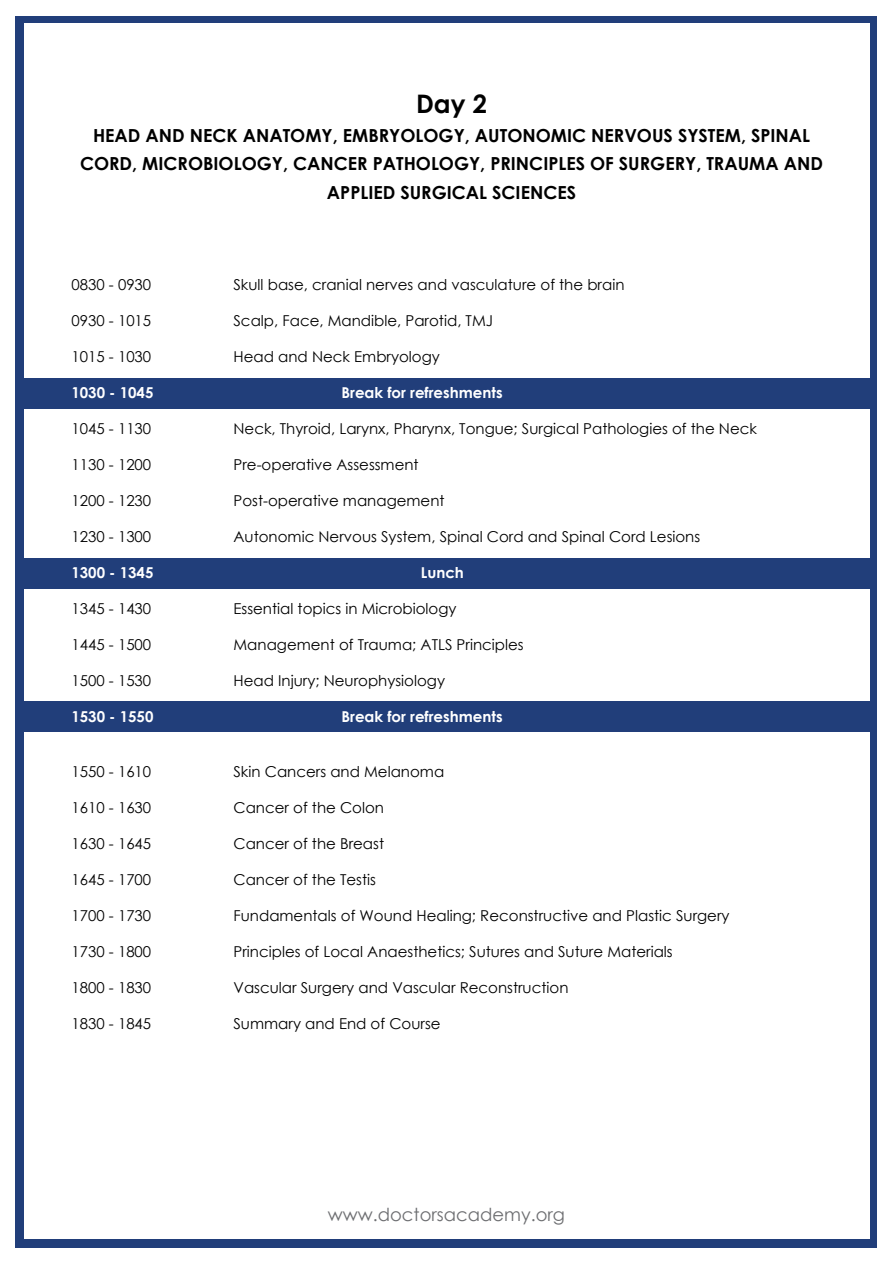
<style>
.page{position:relative;width:893px;height:1263px;background:#fff}
.page>*{position:absolute;margin:0;border:0;box-sizing:border-box;transform-origin:0 0}
.t1{font:700 25.5px "Century Gothic";color:#000}
.t2{font:700 18px/28.5px "Century Gothic";color:#000;text-align:center}
.t3{font:18px "Century Gothic";color:#6d6e71}
.t4{font:15px "Century Gothic";color:#000}
.t5{font:700 15px "Century Gothic";color:#fff}
</style>
<div class="page">
<div style="left:16px;top:16px;width:861px;height:1231px;background:#213e7a"></div>
<div style="left:24px;top:23px;width:846px;height:1216px;background:#fff"></div>
<div style="left:17px;top:559px;width:856px;height:30px;background:#213e7a"></div>
<div style="left:17px;top:701px;width:856px;height:30px;background:#213e7a"></div>
<div style="left:17px;top:379px;width:856px;height:30px;background:#213e7a"></div>
<h1 class="t1" style="left:416px;top:84px;width:72px">Day 2</h1>
<p class="t2" style="left:80px;top:120px;width:744px">HEAD AND NECK ANATOMY, EMBRYOLOGY, AUTONOMIC NERVOUS SYSTEM, SPINAL<br>CORD, MICROBIOLOGY, CANCER PATHOLOGY, PRINCIPLES OF SURGERY, TRAUMA AND<br>APPLIED SURGICAL SCIENCES</p>
<p class="t4" style="left:71px;top:275px;width:81px">0830 - 0930</p>
<p class="t4" style="left:233px;top:275px;width:392px">Skull base, cranial nerves and vasculature of the brain</p>
<p class="t4" style="left:71px;top:311px;width:81px">0930 - 1015</p>
<p class="t4" style="left:233px;top:311px;width:261px">Scalp, Face, Mandible, Parotid, TMJ</p>
<p class="t4" style="left:71px;top:347px;width:81px">1015 - 1030</p>
<p class="t4" style="left:233px;top:347px;width:208px">Head and Neck Embryology</p>
<p class="t5" style="left:71px;top:382px;width:83px">1030 - 1045</p>
<p class="t5" style="left:341px;top:382px;width:163px">Break for refreshments</p>
<p class="t4" style="left:71px;top:419px;width:81px">1045 - 1130</p>
<p class="t4" style="left:233px;top:419px;width:525px">Neck, Thyroid, Larynx, Pharynx, Tongue; Surgical Pathologies of the Neck</p>
<p class="t4" style="left:71px;top:455px;width:81px">1130 - 1200</p>
<p class="t4" style="left:233px;top:455px;width:187px">Pre-operative Assessment</p>
<p class="t4" style="left:71px;top:491px;width:81px">1200 - 1230</p>
<p class="t4" style="left:233px;top:491px;width:213px">Post-operative management</p>
<p class="t4" style="left:71px;top:527px;width:81px">1230 - 1300</p>
<p class="t4" style="left:233px;top:527px;width:468px">Autonomic Nervous System, Spinal Cord and Spinal Cord Lesions</p>
<p class="t5" style="left:71px;top:562px;width:83px">1300 - 1345</p>
<p class="t5" style="left:421px;top:562px;width:45px">Lunch</p>
<p class="t4" style="left:71px;top:599px;width:81px">1345 - 1430</p>
<p class="t4" style="left:233px;top:599px;width:225px">Essential topics in Microbiology</p>
<p class="t4" style="left:71px;top:635px;width:81px">1445 - 1500</p>
<p class="t4" style="left:233px;top:635px;width:292px">Management of Trauma; ATLS Principles</p>
<p class="t4" style="left:71px;top:671px;width:81px">1500 - 1530</p>
<p class="t4" style="left:233px;top:671px;width:213px">Head Injury; Neurophysiology</p>
<p class="t5" style="left:71px;top:706px;width:83px">1530 - 1550</p>
<p class="t5" style="left:341px;top:706px;width:163px">Break for refreshments</p>
<p class="t4" style="left:71px;top:761px;width:81px">1550 - 1610</p>
<p class="t4" style="left:233px;top:761px;width:212px">Skin Cancers and Melanoma</p>
<p class="t4" style="left:71px;top:797px;width:81px">1610 - 1630</p>
<p class="t4" style="left:233px;top:797px;width:152px">Cancer of the Colon</p>
<p class="t4" style="left:71px;top:833px;width:81px">1630 - 1645</p>
<p class="t4" style="left:233px;top:833px;width:152px">Cancer of the Breast</p>
<p class="t4" style="left:71px;top:869px;width:81px">1645 - 1700</p>
<p class="t4" style="left:233px;top:869px;width:144px">Cancer of the Testis</p>
<p class="t4" style="left:71px;top:905px;width:81px">1700 - 1730</p>
<p class="t4" style="left:233px;top:905px;width:498px">Fundamentals of Wound Healing; Reconstructive and Plastic Surgery</p>
<p class="t4" style="left:71px;top:941px;width:81px">1730 - 1800</p>
<p class="t4" style="left:233px;top:941px;width:441px">Principles of Local Anaesthetics; Sutures and Suture Materials</p>
<p class="t4" style="left:71px;top:977px;width:81px">1800 - 1830</p>
<p class="t4" style="left:233px;top:977px;width:336px">Vascular Surgery and Vascular Reconstruction</p>
<p class="t4" style="left:71px;top:1013px;width:81px">1830 - 1845</p>
<p class="t4" style="left:233px;top:1013px;width:209px">Summary and End of Course</p>
<p class="t3" style="left:328px;top:1202px;width:239px">www.doctorsacademy.org</p>
</div>
